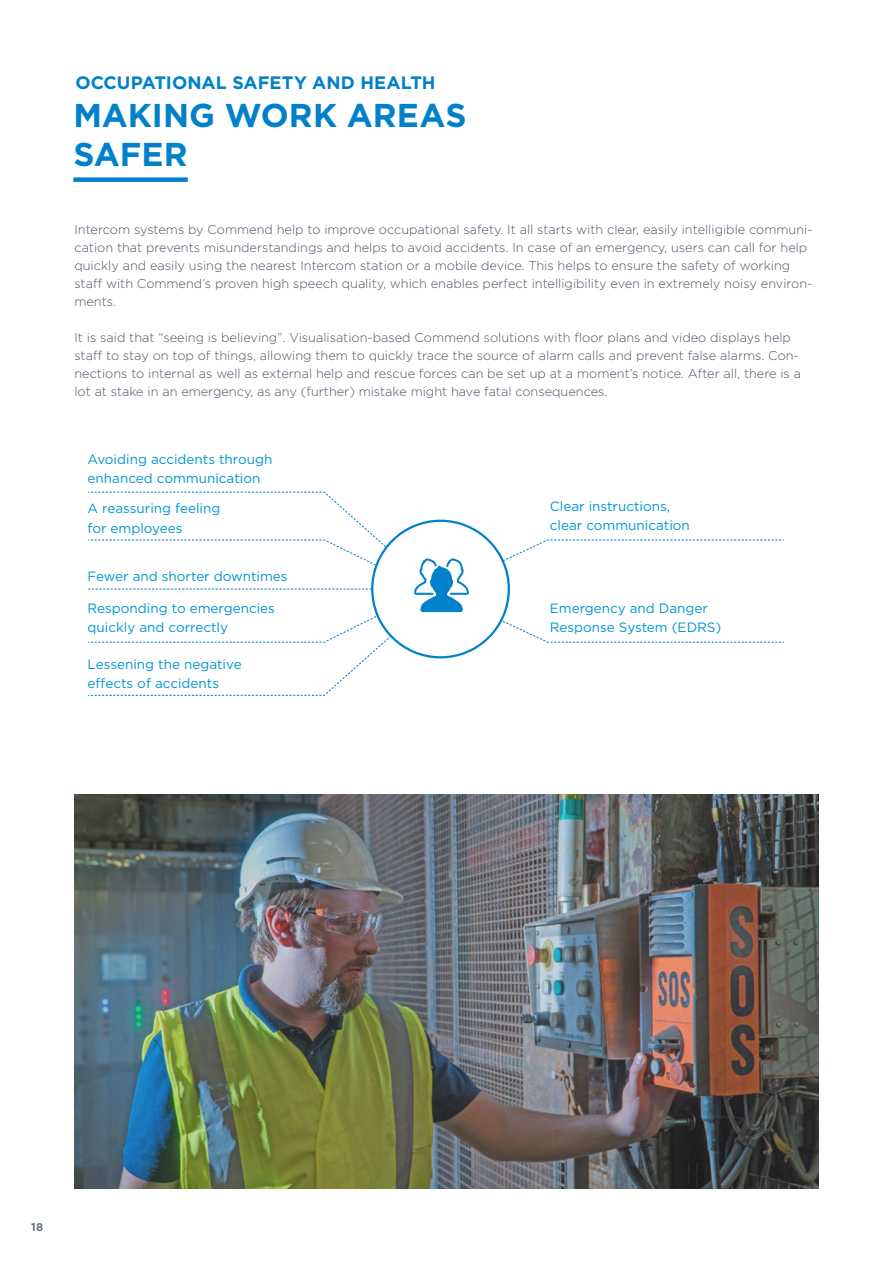
<style>
.page{position:relative;width:893px;height:1263px;background:#fff}
.page>*{position:absolute;margin:0;border:0;box-sizing:border-box;transform-origin:0 0}
.t1{font:700 33px/39px "Gotham";color:#0081c9}
.t2{font:700 18px "Gotham";color:#0081c9}
.t3{font:13.5px/19.5px "Gotham";color:#0096d5}
.t4{font:300 12.75px/18px "Gotham";color:#485464}
.t5{font:700 11.25px "Gotham";color:#697484}
</style>
<div class="page">
<svg style="left:88px;top:589px;width:283px;height:1px"></svg>
<svg style="left:489px;top:539px;width:295px;height:29px"></svg>
<svg style="left:489px;top:614px;width:295px;height:29px"></svg>
<svg style="left:88px;top:607px;width:309px;height:89px"></svg>
<svg style="left:88px;top:491px;width:309px;height:80px"></svg>
<div style="left:73px;top:177px;width:115px;height:5px;background:#0081c9"></div>
<img style="left:74px;top:794px;width:745px;height:394px">
<div style="left:372px;top:521px;width:137px;height:136px;background:#fff;border-radius:50%"></div>
<svg style="left:414px;top:558px;width:55px;height:54px"></svg>
<h2 class="t2" style="left:75px;top:71px;width:362px">OCCUPATIONAL SAFETY AND HEALTH</h2>
<h1 class="t1" style="left:73px;top:96px;width:395px">MAKING WORK AREAS<br>SAFER</h1>
<p class="t4" style="left:74px;top:220px;width:740px">Intercom systems by Commend help to improve occupational safety. It all starts with clear, easily intelligible communi&shy;cation that prevents misunderstandings and helps to avoid accidents. In case of an emergency, users can call for help quickly and easily using the nearest Intercom station or a mobile device. This helps to ensure the safety of working staff with Commend’s proven high speech quality, which enables perfect intelligibility even in extremely noisy environ&shy;ments.</p>
<p class="t4" style="left:74px;top:328px;width:728px">It is said that “seeing is believing”. Visualisation-based Commend solutions with floor plans and video displays help staff to stay on top of things, allowing them to quickly trace the source of alarm calls and prevent false alarms. Con&shy;nections to internal as well as external help and rescue forces can be set up at a moment’s notice. After all, there is a lot at stake in an emergency, as any (further) mistake might have fatal consequences.</p>
<p class="t3" style="left:88px;top:449px;width:186px">Avoiding accidents through enhanced communication</p>
<p class="t3" style="left:88px;top:499px;width:134px">A reassuring feeling for employees</p>
<p class="t3" style="left:550px;top:496px;width:142px">Clear instructions, clear communication</p>
<p class="t3" style="left:88px;top:566px;width:202px">Fewer and shorter downtimes</p>
<p class="t3" style="left:88px;top:598px;width:189px">Responding to emergencies quickly and correctly</p>
<p class="t3" style="left:550px;top:598px;width:173px">Emergency and Danger<br>Response System (EDRS)</p>
<p class="t3" style="left:88px;top:654px;width:156px">Lessening the negative effects of accidents</p>
<p class="t5" style="left:31px;top:1219px;width:13px">18</p>
</div>
